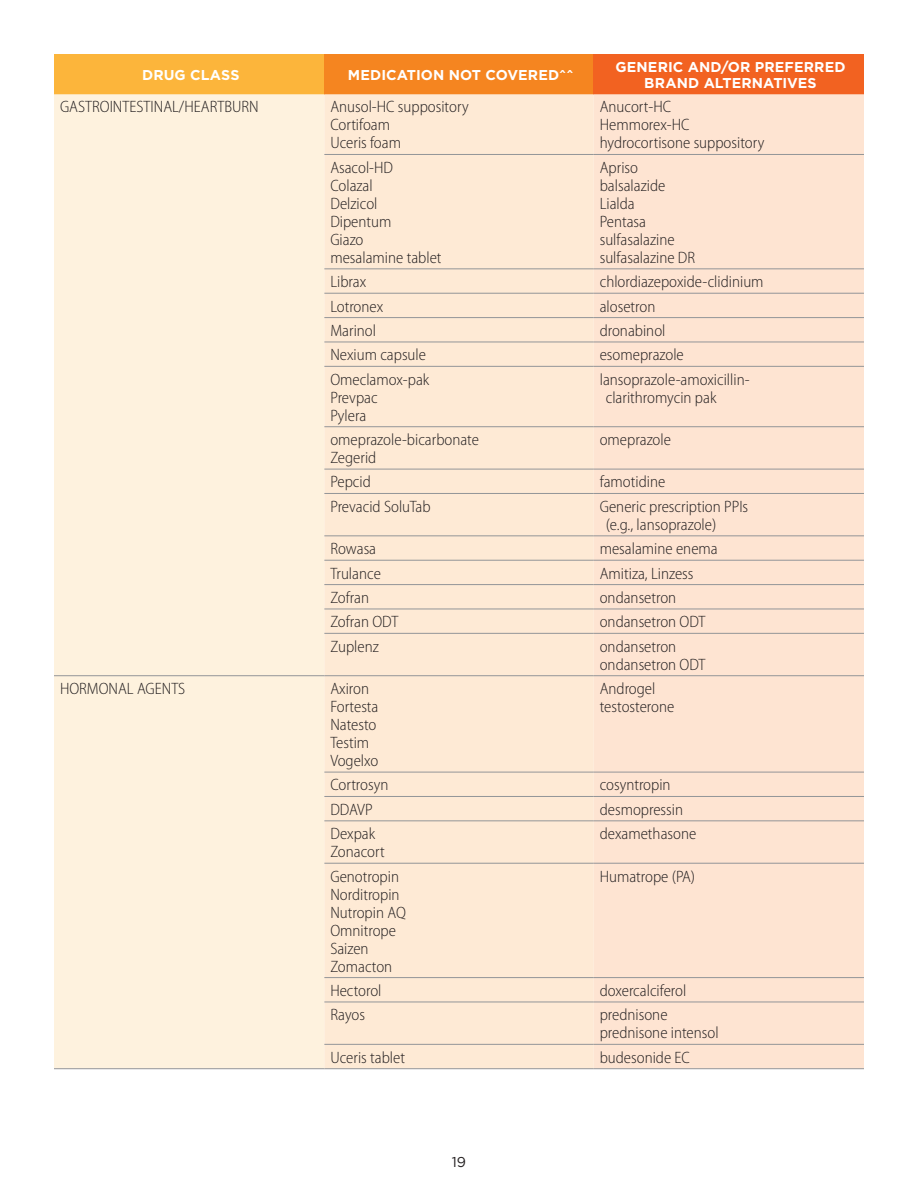
<style>
.page{position:relative;width:918px;height:1188px;background:#fff}
.page>*{position:absolute;margin:0;border:0;box-sizing:border-box;transform-origin:0 0}
.List_Header{font:300 semi-condensed 16.5px/18px "Myriad Pro";color:#231f20}
.Table_column_header{font:700 14.25px/16.5px "Gotham";letter-spacing:.005em;color:#fff;text-align:center}
.t1{font:14.25px "Gotham";color:#231f20}
</style>
<div class="page">
<div style="left:54px;top:54px;width:270px;height:40px;background:#fcb53b"></div>
<div style="left:324px;top:54px;width:270px;height:40px;background:#f58520"></div>
<div style="left:594px;top:54px;width:270px;height:40px;background:#f26221"></div>
<div style="left:54px;top:94px;width:270px;height:974px;background:#fef2de"></div>
<div style="left:324px;top:94px;width:270px;height:974px;background:#feead5"></div>
<div style="left:594px;top:94px;width:270px;height:974px;background:#fee4d2"></div>
<hr style="left:324px;top:154px;width:270px;height:1px;background:#939598">
<hr style="left:594px;top:154px;width:270px;height:1px;background:#939598">
<hr style="left:324px;top:269px;width:270px;height:1px;background:#939598">
<hr style="left:594px;top:269px;width:270px;height:1px;background:#939598">
<hr style="left:324px;top:293px;width:270px;height:1px;background:#939598">
<hr style="left:594px;top:293px;width:270px;height:1px;background:#939598">
<hr style="left:324px;top:317px;width:270px;height:1px;background:#939598">
<hr style="left:594px;top:317px;width:270px;height:1px;background:#939598">
<hr style="left:324px;top:342px;width:270px;height:1px;background:#939598">
<hr style="left:594px;top:342px;width:270px;height:1px;background:#939598">
<hr style="left:324px;top:366px;width:270px;height:1px;background:#939598">
<hr style="left:594px;top:366px;width:270px;height:1px;background:#939598">
<hr style="left:324px;top:426px;width:270px;height:1px;background:#939598">
<hr style="left:594px;top:426px;width:270px;height:1px;background:#939598">
<hr style="left:324px;top:469px;width:270px;height:1px;background:#939598">
<hr style="left:594px;top:469px;width:270px;height:1px;background:#939598">
<hr style="left:324px;top:493px;width:270px;height:1px;background:#939598">
<hr style="left:594px;top:493px;width:270px;height:1px;background:#939598">
<hr style="left:324px;top:536px;width:270px;height:1px;background:#939598">
<hr style="left:594px;top:536px;width:270px;height:1px;background:#939598">
<hr style="left:324px;top:560px;width:270px;height:1px;background:#939598">
<hr style="left:594px;top:560px;width:270px;height:1px;background:#939598">
<hr style="left:324px;top:584px;width:270px;height:1px;background:#939598">
<hr style="left:594px;top:584px;width:270px;height:1px;background:#939598">
<hr style="left:324px;top:609px;width:270px;height:1px;background:#939598">
<hr style="left:594px;top:609px;width:270px;height:1px;background:#939598">
<hr style="left:324px;top:633px;width:270px;height:1px;background:#939598">
<hr style="left:594px;top:633px;width:270px;height:1px;background:#939598">
<hr style="left:54px;top:675px;width:270px;height:1px;background:#939598">
<hr style="left:324px;top:675px;width:270px;height:1px;background:#939598">
<hr style="left:594px;top:675px;width:270px;height:1px;background:#939598">
<hr style="left:324px;top:772px;width:270px;height:1px;background:#939598">
<hr style="left:594px;top:772px;width:270px;height:1px;background:#939598">
<hr style="left:324px;top:796px;width:270px;height:1px;background:#939598">
<hr style="left:594px;top:796px;width:270px;height:1px;background:#939598">
<hr style="left:324px;top:821px;width:270px;height:1px;background:#939598">
<hr style="left:594px;top:821px;width:270px;height:1px;background:#939598">
<hr style="left:324px;top:863px;width:270px;height:1px;background:#939598">
<hr style="left:594px;top:863px;width:270px;height:1px;background:#939598">
<hr style="left:324px;top:977px;width:270px;height:1px;background:#939598">
<hr style="left:594px;top:977px;width:270px;height:1px;background:#939598">
<hr style="left:324px;top:1002px;width:270px;height:1px;background:#939598">
<hr style="left:594px;top:1002px;width:270px;height:1px;background:#939598">
<hr style="left:324px;top:1044px;width:270px;height:1px;background:#939598">
<hr style="left:594px;top:1044px;width:270px;height:1px;background:#939598">
<hr style="left:54px;top:1068px;width:270px;height:1px;background:#939598">
<hr style="left:324px;top:1068px;width:270px;height:1px;background:#939598">
<hr style="left:594px;top:1068px;width:270px;height:1px;background:#939598">
<p class="Table_column_header" style="left:142px;top:67px;width:99px">DRUG CLASS</p>
<p class="Table_column_header" style="left:348px;top:67px;width:227px">MEDICATION NOT COVERED^^</p>
<p class="Table_column_header" style="left:615px;top:58px;width:232px">GENERIC AND/OR PREFERRED<br>BRAND ALTERNATIVES</p>
<p class="List_Header" style="left:60px;top:98px;width:200px">GASTROINTESTINAL/HEARTBURN</p>
<p class="List_Header" style="left:330px;top:98px;width:140px">Anusol-HC suppository</p>
<p class="List_Header" style="left:330px;top:116px;width:61px">Cortifoam</p>
<p class="List_Header" style="left:330px;top:134px;width:72px">Uceris foam</p>
<p class="List_Header" style="left:600px;top:98px;width:73px">Anucort-HC</p>
<p class="List_Header" style="left:600px;top:116px;width:91px">Hemmorex-HC</p>
<p class="List_Header" style="left:600px;top:134px;width:166px">hydrocortisone suppository</p>
<p class="List_Header" style="left:330px;top:159px;width:64px">Asacol-HD</p>
<p class="List_Header" style="left:330px;top:177px;width:44px">Colazal</p>
<p class="List_Header" style="left:330px;top:195px;width:49px">Delzicol</p>
<p class="List_Header" style="left:330px;top:213px;width:63px">Dipentum</p>
<p class="List_Header" style="left:330px;top:231px;width:35px">Giazo</p>
<p class="List_Header" style="left:330px;top:249px;width:113px">mesalamine tablet</p>
<p class="List_Header" style="left:600px;top:159px;width:40px">Apriso</p>
<p class="List_Header" style="left:600px;top:177px;width:67px">balsalazide</p>
<p class="List_Header" style="left:600px;top:195px;width:37px">Lialda</p>
<p class="List_Header" style="left:600px;top:213px;width:48px">Pentasa</p>
<p class="List_Header" style="left:600px;top:231px;width:76px">sulfasalazine</p>
<p class="List_Header" style="left:600px;top:249px;width:97px">sulfasalazine DR</p>
<p class="List_Header" style="left:330px;top:273px;width:37px">Librax</p>
<p class="List_Header" style="left:600px;top:273px;width:165px">chlordiazepoxide-clidinium</p>
<p class="List_Header" style="left:330px;top:297px;width:54px">Lotronex</p>
<p class="List_Header" style="left:600px;top:297px;width:57px">alosetron</p>
<p class="List_Header" style="left:330px;top:322px;width:47px">Marinol</p>
<p class="List_Header" style="left:600px;top:322px;width:67px">dronabinol</p>
<p class="List_Header" style="left:330px;top:346px;width:97px">Nexium capsule</p>
<p class="List_Header" style="left:600px;top:346px;width:86px">esomeprazole</p>
<p class="List_Header" style="left:330px;top:371px;width:100px">Omeclamox-pak</p>
<p class="List_Header" style="left:330px;top:389px;width:49px">Prevpac</p>
<p class="List_Header" style="left:330px;top:407px;width:38px">Pylera</p>
<p class="List_Header" style="left:606px;top:371px;width:145px;text-indent:-6px">lansoprazole-amoxicillin&shy;clarithromycin pak</p>
<p class="List_Header" style="left:330px;top:431px;width:150px">omeprazole-bicarbonate</p>
<p class="List_Header" style="left:330px;top:449px;width:48px">Zegerid</p>
<p class="List_Header" style="left:600px;top:431px;width:73px">omeprazole</p>
<p class="List_Header" style="left:330px;top:473px;width:42px">Pepcid</p>
<p class="List_Header" style="left:600px;top:473px;width:67px">famotidine</p>
<p class="List_Header" style="left:330px;top:498px;width:102px">Prevacid SoluTab</p>
<p class="List_Header" style="left:606px;top:498px;width:144px;text-indent:-6px">Generic prescription PPIs (e.g., lansoprazole)</p>
<p class="List_Header" style="left:330px;top:540px;width:47px">Rowasa</p>
<p class="List_Header" style="left:600px;top:540px;width:120px">mesalamine enema</p>
<p class="List_Header" style="left:330px;top:564px;width:52px">Trulance</p>
<p class="List_Header" style="left:600px;top:564px;width:95px">Amitiza, Linzess</p>
<p class="List_Header" style="left:330px;top:589px;width:40px">Zofran</p>
<p class="List_Header" style="left:600px;top:589px;width:78px">ondansetron</p>
<p class="List_Header" style="left:330px;top:613px;width:70px">Zofran ODT</p>
<p class="List_Header" style="left:600px;top:613px;width:107px">ondansetron ODT</p>
<p class="List_Header" style="left:330px;top:638px;width:50px">Zuplenz</p>
<p class="List_Header" style="left:600px;top:638px;width:78px">ondansetron</p>
<p class="List_Header" style="left:600px;top:656px;width:107px">ondansetron ODT</p>
<p class="List_Header" style="left:60px;top:680px;width:127px">HORMONAL AGENTS</p>
<p class="List_Header" style="left:330px;top:680px;width:40px">Axiron</p>
<p class="List_Header" style="left:330px;top:698px;width:50px">Fortesta</p>
<p class="List_Header" style="left:330px;top:716px;width:48px">Natesto</p>
<p class="List_Header" style="left:330px;top:734px;width:40px">Testim</p>
<p class="List_Header" style="left:330px;top:752px;width:49px">Vogelxo</p>
<p class="List_Header" style="left:600px;top:680px;width:57px">Androgel</p>
<p class="List_Header" style="left:600px;top:698px;width:76px">testosterone</p>
<p class="List_Header" style="left:330px;top:776px;width:60px">Cortrosyn</p>
<p class="List_Header" style="left:600px;top:776px;width:72px">cosyntropin</p>
<p class="List_Header" style="left:330px;top:801px;width:44px">DDAVP</p>
<p class="List_Header" style="left:600px;top:801px;width:85px">desmopressin</p>
<p class="List_Header" style="left:330px;top:825px;width:46px">Dexpak</p>
<p class="List_Header" style="left:330px;top:843px;width:56px">Zonacort</p>
<p class="List_Header" style="left:600px;top:825px;width:98px">dexamethasone</p>
<p class="List_Header" style="left:330px;top:867px;width:70px">Genotropin</p>
<p class="List_Header" style="left:330px;top:885px;width:71px">Norditropin</p>
<p class="List_Header" style="left:330px;top:903px;width:77px">Nutropin AQ</p>
<p class="List_Header" style="left:330px;top:921px;width:67px">Omnitrope</p>
<p class="List_Header" style="left:330px;top:939px;width:40px">Saizen</p>
<p class="List_Header" style="left:330px;top:957px;width:63px">Zomacton</p>
<p class="List_Header" style="left:600px;top:867px;width:97px">Humatrope (PA)</p>
<p class="List_Header" style="left:330px;top:982px;width:53px">Hectorol</p>
<p class="List_Header" style="left:600px;top:982px;width:88px">doxercalciferol</p>
<p class="List_Header" style="left:330px;top:1006px;width:36px">Rayos</p>
<p class="List_Header" style="left:600px;top:1006px;width:69px">prednisone</p>
<p class="List_Header" style="left:600px;top:1024px;width:120px">prednisone intensol</p>
<p class="List_Header" style="left:330px;top:1049px;width:76px">Uceris tablet</p>
<p class="List_Header" style="left:600px;top:1049px;width:92px">budesonide EC</p>
<p class="t1" style="left:452px;top:1153px;width:16px">19</p>
</div>
